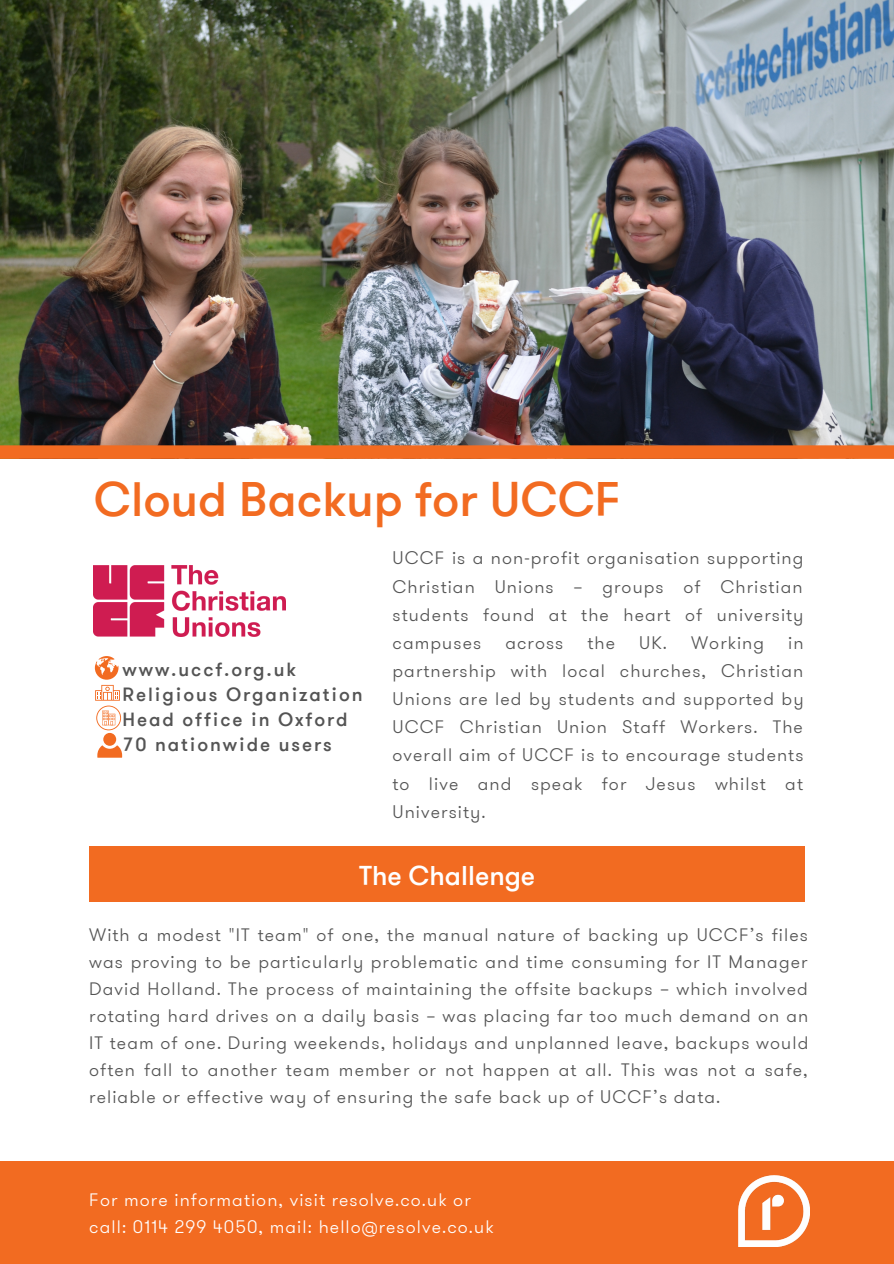
<style>
.page{position:relative;width:894px;height:1264px;background:#fff}
.page>*{position:absolute;margin:0;border:0;box-sizing:border-box;transform-origin:0 0}
.t1{font:500 48px "GT Walsheim";color:#f26b21}
.t2{font:500 27px "GT Walsheim";color:#fff}
.t3{font:500 19.05px/24.9px "GT Walsheim";letter-spacing:.1em;color:#545454}
.t4{font:300 18px/28.2px "GT Walsheim";letter-spacing:.06em;color:#545454;text-align:justify}
.t5{font:300 18px "GT Walsheim";letter-spacing:.06em;color:#fff}
</style>
<div class="page">
<img style="left:0;top:0;width:893px;height:445px">
<div style="left:0;top:445px;width:893px;height:14px;background:#f26b21"></div>
<div style="left:89px;top:846px;width:715px;height:55px;background:#f26b21"></div>
<div style="left:0;top:1161px;width:893px;height:102px;background:#f26b21"></div>
<img style="left:94px;top:566px;width:191px;height:71px">
<img style="left:738px;top:1175px;width:71px;height:70px">
<svg style="left:95px;top:656px;width:23px;height:23px"></svg>
<svg style="left:95px;top:685px;width:26px;height:45px"></svg>
<div style="left:103px;top:733px;width:13px;height:12px;background:#f26b21;border-radius:50%"></div>
<svg style="left:97px;top:745px;width:25px;height:12px"></svg>
<p class="t1" style="left:94px;top:468px;width:528px">Cloud Backup for UCCF</p>
<p class="t4" style="left:392px;top:543px;width:412px">UCCF is a non-profit organisation supporting Christian Unions – groups of Christian students found at the heart of university campuses</p>
<p class="t4" style="left:505px;top:628px;width:60px">across</p>
<p class="t4" style="left:587px;top:628px;width:29px">the</p>
<p class="t4" style="left:639px;top:628px;width:126px">UK. Working</p>
<p class="t4" style="left:392px;top:628px;width:412px;text-indent:395px">in partnership with local churches, Christian Unions are led by students and supported by UCCF Christian Union Staff Workers. The overall aim of UCCF is to encourage students to live and speak for Jesus whilst at University.</p>
<p class="t3" style="left:123px;top:656px;width:175px">www.uccf.org.uk</p>
<p class="t3" style="left:123px;top:681px;width:241px">Religious Organization<br>Head office in Oxford</p>
<p class="t3" style="left:123px;top:731px;width:211px">70 nationwide users</p>
<p class="t2" style="left:359px;top:858px;width:178px">The Challenge</p>
<p class="t4" style="left:89px;top:920px;width:720px;line-height:27px">With a modest "IT team" of one, the manual nature of backing up UCCF’s files was proving to be particularly problematic and time consuming for IT Manager David Holland. The process of maintaining the offsite backups – which involved rotating hard drives on a daily basis – was placing far too much demand on an IT team of one. During weekends, holidays and unplanned leave, backups would often fall to another team member or not happen at all. This was not a safe, reliable or effective way of ensuring the safe back up of UCCF’s data.</p>
<p class="t5" style="left:89px;top:1187px;width:383px">For more information, visit resolve.co.uk or</p>
<p class="t5" style="left:89px;top:1214px;width:405px">call: 0114 299 4050, mail: hello@resolve.co.uk</p>
</div>
